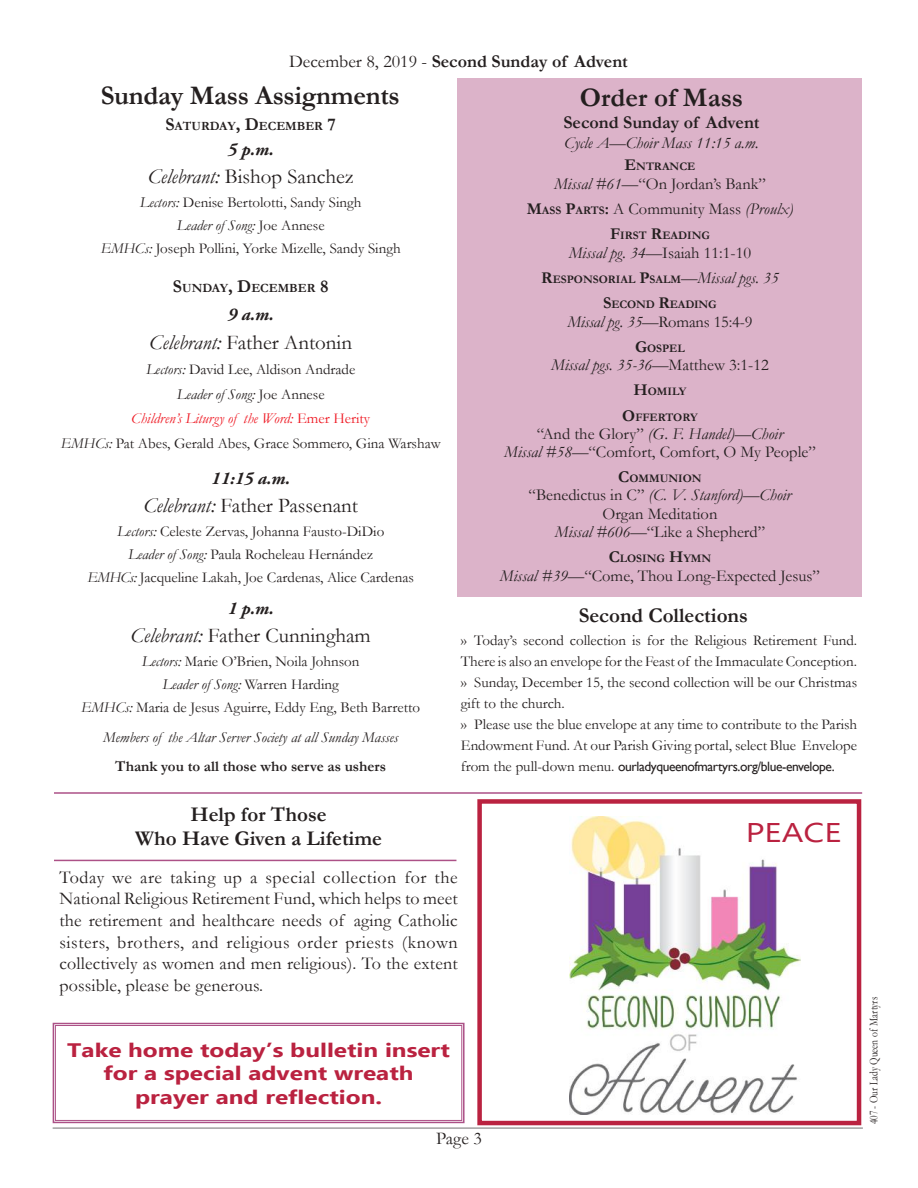
<style>
.page{position:relative;width:918px;height:1188px;background:#fff}
.page>*{position:absolute;margin:0;border:0;box-sizing:border-box;transform-origin:0 0}
.t1{font:700 27px "Garamond";letter-spacing:-.01em;color:#241f1f}
.t2{font:27px "Ebrima";color:#ba2240;scale:1.25 1}
.t3{font:21px "Garamond";color:#241f1f}
.t4{font:700 21px/24px "Garamond";color:#241f1f;text-align:center}
.t5{font:700 19.5px/23.4px "Ebrima";color:#ba2240;text-align:center;scale:1.25 1}
.t6{font:18px/21.6px "Garamond";letter-spacing:.01em;color:#241f1f;text-align:justify}
.t7{font:700 18px "Garamond";color:#241f1f}
.t8{font:italic 700 18px "Adobe Garamond Pro";color:#241f1f}
.t9{font:16.5px/18.5px "Garamond";color:#241f1f;text-align:center}
.t10{font:italic 16.5px "Garamond";color:#241f1f}
.t11{font:15px/23.4px "Garamond";color:#241f1f;text-align:center}
.t12{font:italic 15px "Garamond";color:#241f1f}
.t13{font:700 15px "Garamond";color:#241f1f}
.t14{font:13.5px "Gill Sans";letter-spacing:-.03em;color:#241f1f}
.t15{font:700 12.6px "Garamond";color:#241f1f}
.t16{font:12px "Garamond";color:#241f1f;scale:.8 1}
.t17{font:700 11.55px/25.2px "Garamond";color:#241f1f;text-align:center}
.s1{font-weight:400}
.s2{font-size:18px}
.s3{font-style:italic}
.s4{font-style:italic;color:#ef1923}
.s5{color:#ef1923}
.s6{font-size:16.5px}
.s7{font-weight:700}
.s8{font-weight:700;font-size:11.55px}
.s9{font-weight:400;font-size:16.5px}
.s10{font-weight:400;font-style:italic;font-size:16.5px}
.s11{font-style:normal}
.s12{font-style:inherit}
.s13{font-family:"Garamond";font-size:15px}
</style>
<div class="page">
<div style="left:458px;top:79px;width:404px;height:518px;background:#dcb3c9"></div>
<hr style="left:53px;top:1128px;width:810px;height:1px;background:#838182">
<hr style="left:54px;top:860px;width:402px;height:1px;background:#ac5187">
<img style="left:569px;top:817px;width:231px;height:298px">
<div style="left:477px;top:799px;width:384px;height:326px;border:4px solid #ba2240"></div>
<svg style="left:52px;top:1022px;width:413px;height:102px"></svg>
<div style="left:55px;top:1025px;width:407px;height:96px;border:1px solid #ac5187"></div>
<hr style="left:54px;top:792px;width:808px;height:2px;background:#ac5187">
<p class="t7" style="left:289px;top:49px;width:340px"><span class="s1">December 8, 2019 -</span> Second Sunday of Advent</p>
<h1 class="t1" style="left:101px;top:77px;width:301px">Sunday Mass Assignments</h1>
<h1 class="t1" style="left:580px;top:80px;width:165px">Order of Mass</h1>
<p class="t7" style="left:563px;top:110px;width:198px">Second Sunday of Advent</p>
<p class="t10" style="left:564px;top:131px;width:196px">Cycle A—Choir Mass 11:15 a.m.</p>
<p class="t15" style="left:165px;top:117px;width:172px"><span class="s2">S</span>ATURDAY<span class="s2">, D</span>ECEMBER <span class="s2">7</span></p>
<p class="t8" style="left:228px;top:139px;width:48px">5 p.m.</p>
<h2 class="t3" style="left:148px;top:163px;width:208px"><span class="s3">Celebrant:</span> Bishop Sanchez</h2>
<p class="t11" style="left:101px;top:190px;width:302px"><span class="s3">Lectors:</span> Denise Bertolotti, Sandy Singh<br><span class="s3">Leader of Song:</span> Joe Annese<br><span class="s3">EMHCs:</span> Joseph Pollini, Yorke Mizelle, Sandy Singh</p>
<p class="t15" style="left:173px;top:279px;width:157px"><span class="s2">S</span>UNDAY<span class="s2">, D</span>ECEMBER <span class="s2">8</span></p>
<p class="t8" style="left:228px;top:304px;width:48px">9 a.m.</p>
<h2 class="t3" style="left:149px;top:328px;width:204px"><span class="s3">Celebrant:</span> Father Antonin</h2>
<p class="t11" style="left:61px;top:356px;width:381px;line-height:24.9px"><span class="s3">Lectors:</span> David Lee, Aldison Andrade<br><span class="s3">Leader of Song:</span> Joe Annese<br><span class="s4">Children’s Liturgy of the Word:</span> <span class="s5">Emer Herity<br></span><span class="s3">EMHCs:</span> Pat Abes, Gerald Abes, Grace Sommero, Gina Warshaw</p>
<p class="t8" style="left:211px;top:467px;width:80px">11:15 a.m.</p>
<h2 class="t3" style="left:143px;top:491px;width:216px"><span class="s3">Celebrant:</span> Father Passenant</h2>
<p class="t11" style="left:88px;top:519px;width:328px"><span class="s3">Lectors:</span> Celeste Zervas, Johanna Fausto-DiDio<br><span class="s3">Leader of Song:</span> Paula Rocheleau Hernández<br><span class="s3">EMHCs:</span> Jacqueline Lakah, Joe Cardenas, Alice Cardenas</p>
<p class="t8" style="left:228px;top:598px;width:48px">1 p.m.</p>
<h2 class="t3" style="left:131px;top:622px;width:242px"><span class="s3">Celebrant:</span> Father Cunningham</h2>
<p class="t11" style="left:81px;top:649px;width:341px"><span class="s3">Lectors:</span> Marie O’Brien, Noila Johnson<br><span class="s3">Leader of Song:</span> Warren Harding<br><span class="s3">EMHCs:</span> Maria de Jesus Aguirre, Eddy Eng, Beth Barretto</p>
<p class="t12" style="left:103px;top:727px;width:297px">Members of the Altar Server Society at all Sunday Masses</p>
<p class="t13" style="left:115px;top:756px;width:272px">Thank you to all those who serve as ushers</p>
<p class="t17" style="left:625px;top:154px;width:72px"><span class="s6">E</span>NTRANCE</p>
<p class="t9" style="left:527px;top:171px;width:268px;line-height:25.2px"><span class="s3">Missal #61—</span>“On Jordan’s Bank”<br><span class="s7">M</span><span class="s8">ASS</span> <span class="s7">P</span><span class="s8">ARTS</span><span class="s7">:</span> A Community Mass <span class="s3">(Proulx)</span></p>
<p class="t17" style="left:610px;top:223px;width:101px"><span class="s6">F</span>IRST <span class="s6">R</span>EADING</p>
<p class="t9" style="left:569px;top:243px;width:184px"><span class="s3">Missal pg. 34—</span>Isaiah 11:1-10</p>
<p class="t17" style="left:541px;top:267px;width:239px"><span class="s6">R</span>ESPONSORIAL <span class="s6">P</span>SALM<span class="s9">—</span><span class="s10">Missal pgs. 35<br></span><span class="s6">S</span>ECOND <span class="s6">R</span>EADING</p>
<p class="t10" style="left:567px;top:310px;width:187px">Missal pg. 35—<span class="s11">Romans 15:4-9</span></p>
<p class="t17" style="left:635px;top:336px;width:51px"><span class="s6">G</span>OSPEL</p>
<p class="t10" style="left:551px;top:354px;width:219px">Missal pgs. 35-36—<span class="s11">Matthew 3:1-12</span></p>
<p class="t17" style="left:622px;top:379px;width:77px"><span class="s6">H</span>OMILY<br><span class="s6">O</span>FFERTORY</p>
<p class="t9" style="left:504px;top:424px;width:313px">“And the Glory” <span class="s3">(G. F. Handel)—Choir<br>Missal #58—</span>“Comfort, Comfort, O My People”</p>
<p class="t17" style="left:618px;top:466px;width:85px"><span class="s6">C</span>OMMUNION</p>
<p class="t9" style="left:529px;top:485px;width:264px">“Benedictus in C” <span class="s3">(C. V. Stanford)—Choir<br></span>Organ Meditation<br><span class="s3">Missal #606—</span>“Like a Shepherd”</p>
<p class="t17" style="left:609px;top:546px;width:104px"><span class="s6">C</span>LOSING <span class="s6">H</span>YMN</p>
<p class="t9" style="left:500px;top:566px;width:322px"><span class="s3">Missal #39</span><span class="s12">—</span>“Come, Thou Long-Expected Jesus”</p>
<h2 class="t4" style="left:579px;top:604px;width:171px">Second Collections</h2>
<p class="t11" style="left:461px;top:630px;width:398px;line-height:21px;text-align:left">›› Today’s second collection is for the Religious Retirement Fund.<br>There is also an envelope for the Feast of the Immaculate Conception. ›› Sunday, December 15, the second collection will be our Christmas gift to the church.<br>›› Please use the blue envelope at any time to contribute to the Parish Endowment Fund. At our Parish Giving portal, select Blue Envelope</p>
<p class="t14" style="left:461px;top:759px;width:375px"><span class="s13">from the pull-down menu.</span> ourladyqueenofmartyrs.org/blue-envelope.</p>
<h2 class="t4" style="left:135px;top:802px;width:248px">Help for Those<br>Who Have Given a Lifetime</h2>
<p class="t6" style="left:59px;top:866px;width:400px">Today we are taking up a special collection for the National Religious Retirement Fund, which helps to meet the retirement and healthcare needs of aging Catholic sisters, brothers, and religious order priests (known collectively as women and men religious). To the extent possible, please be generous.</p>
<h3 class="t5" style="left:67px;top:1037px;width:307px">Take home today’s bulletin insert for a special advent wreath prayer and reflection.</h3>
<p class="t6" style="left:436px;top:1127px;width:47px">Page 3</p>
<h1 class="t2" style="left:746px;top:812px;width:78px">PEACE</h1>
<p class="t16" style="left:866px;top:1124px;width:161px;rotate:-90deg">407 - Our Lady Queen of Martyrs</p>
</div>
